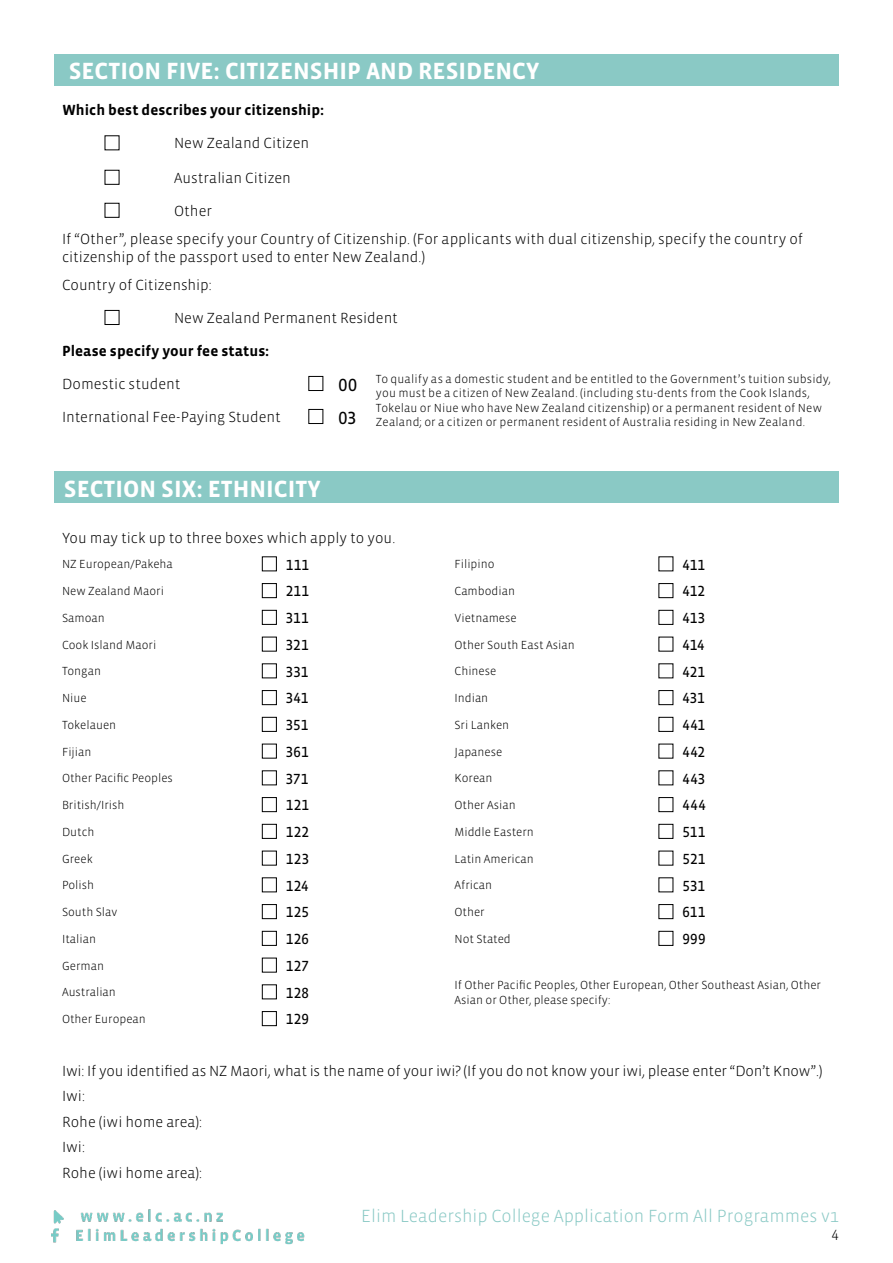
<style>
.page{position:relative;width:893px;height:1263px;background:#fff}
.page>*{position:absolute;margin:0;border:0;box-sizing:border-box;transform-origin:0 0}
.t1{font:700 24px "Vista Sans";color:#fff}
.t2{font:300 18px "Vista Sans";color:#8ac9c5}
.t3{font:18px "Vista Sans Alt Reg";color:#000}
.t4{font:300 15px/18px "Vista Sans";color:#000}
.t5{font:15px "Vista Sans Alt Reg";letter-spacing:.015em;color:#000}
.Paragraph_Style_1{font:700 15px "Vista Sans";letter-spacing:.005em;color:#000}
.t6{font:300 15px "Vista Sans Alt";color:#000}
.t7{font:300 12px/14.4px "Vista Sans";color:#000}
</style>
<div class="page">
<img style="left:53px;top:1228px;width:252px;height:17px">
<img style="left:51px;top:1209px;width:172px;height:31px">
<div style="left:54px;top:54px;width:785px;height:32px;background:#8ac9c5"></div>
<div style="left:54px;top:471px;width:785px;height:32px;background:#8ac9c5"></div>
<div style="left:105px;top:170px;width:14px;height:15px;border:1px solid #000"></div>
<div style="left:105px;top:203px;width:14px;height:15px;border:1px solid #000"></div>
<div style="left:105px;top:310px;width:14px;height:15px;border:1px solid #000"></div>
<div style="left:308px;top:376px;width:15px;height:15px;border:1px solid #000"></div>
<div style="left:308px;top:409px;width:15px;height:15px;border:1px solid #000"></div>
<div style="left:262px;top:556px;width:15px;height:15px;border:1px solid #000"></div>
<div style="left:262px;top:583px;width:15px;height:15px;border:1px solid #000"></div>
<div style="left:658px;top:583px;width:15px;height:15px;border:1px solid #000"></div>
<div style="left:262px;top:610px;width:15px;height:15px;border:1px solid #000"></div>
<div style="left:658px;top:610px;width:15px;height:15px;border:1px solid #000"></div>
<div style="left:262px;top:637px;width:15px;height:14px;border:1px solid #000"></div>
<div style="left:262px;top:663px;width:15px;height:15px;border:1px solid #000"></div>
<div style="left:262px;top:690px;width:15px;height:15px;border:1px solid #000"></div>
<div style="left:658px;top:690px;width:15px;height:15px;border:1px solid #000"></div>
<div style="left:262px;top:717px;width:15px;height:15px;border:1px solid #000"></div>
<div style="left:658px;top:717px;width:15px;height:15px;border:1px solid #000"></div>
<div style="left:262px;top:744px;width:15px;height:14px;border:1px solid #000"></div>
<div style="left:262px;top:770px;width:15px;height:15px;border:1px solid #000"></div>
<div style="left:262px;top:797px;width:15px;height:15px;border:1px solid #000"></div>
<div style="left:658px;top:797px;width:15px;height:15px;border:1px solid #000"></div>
<div style="left:262px;top:824px;width:15px;height:15px;border:1px solid #000"></div>
<div style="left:658px;top:824px;width:15px;height:15px;border:1px solid #000"></div>
<div style="left:262px;top:851px;width:15px;height:14px;border:1px solid #000"></div>
<div style="left:262px;top:877px;width:15px;height:15px;border:1px solid #000"></div>
<div style="left:262px;top:904px;width:15px;height:15px;border:1px solid #000"></div>
<div style="left:658px;top:904px;width:15px;height:15px;border:1px solid #000"></div>
<div style="left:262px;top:931px;width:15px;height:15px;border:1px solid #000"></div>
<div style="left:658px;top:931px;width:15px;height:15px;border:1px solid #000"></div>
<div style="left:262px;top:958px;width:15px;height:14px;border:1px solid #000"></div>
<div style="left:262px;top:984px;width:15px;height:15px;border:1px solid #000"></div>
<div style="left:262px;top:1011px;width:15px;height:15px;border:1px solid #000"></div>
<p class="t1" style="left:69px;top:59px;width:472px">SECTION FIVE: CITIZENSHIP AND RESIDENCY</p>
<p class="Paragraph_Style_1" style="left:62px;top:102px;width:264px">Which best describes your citizenship:</p>
<p class="t4" style="left:174px;top:135px;width:137px">New Zealand Citizen</p>
<p class="t4" style="left:174px;top:169px;width:118px">Australian Citizen</p>
<p class="t4" style="left:174px;top:202px;width:40px">Other</p>
<p class="t4" style="left:62px;top:230px;width:743px">If “Other”, please specify your Country of Citizenship. (For applicants with dual citizenship, specify the country of citizenship of the passport used to enter New Zealand.)</p>
<p class="t4" style="left:62px;top:276px;width:151px">Country of Citizenship:</p>
<p class="t4" style="left:174px;top:309px;width:225px">New Zealand Permanent Resident</p>
<p class="Paragraph_Style_1" style="left:62px;top:343px;width:209px">Please specify your fee status:</p>
<p class="t4" style="left:62px;top:375px;width:120px">Domestic student</p>
<p class="t3" style="left:339px;top:376px;width:20px">00</p>
<p class="t7" style="left:376px;top:372px;width:456px">To qualify as a domestic student and be entitled to the Government’s tuition subsidy, you must be a citizen of New Zealand. (including stu-dents from the Cook Islands, Tokelau or Niue who have New Zealand citizenship) or a permanent resident of New Zealand; or a citizen or permanent resident of Australia residing in New Zealand.</p>
<p class="t4" style="left:62px;top:408px;width:220px">International Fee-Paying Student</p>
<p class="t3" style="left:339px;top:409px;width:19px">03</p>
<p class="t1" style="left:64px;top:476px;width:258px">SECTION SIX: ETHNICITY</p>
<p class="t4" style="left:62px;top:530px;width:335px">You may tick up to three boxes which apply to you.</p>
<p class="t7" style="left:62px;top:557px;width:112px">NZ European/Pakeha</p>
<p class="t5" style="left:286px;top:557px;width:25px">111</p>
<p class="t7" style="left:454px;top:557px;width:42px">Filipino</p>
<p class="t5" style="left:682px;top:557px;width:24px">411</p>
<p class="t7" style="left:62px;top:584px;width:103px">New Zealand Maori</p>
<p class="t5" style="left:286px;top:584px;width:25px">211</p>
<p class="t7" style="left:454px;top:584px;width:62px">Cambodian</p>
<p class="t5" style="left:682px;top:584px;width:24px">412</p>
<p class="t7" style="left:62px;top:611px;width:44px">Samoan</p>
<p class="t5" style="left:286px;top:610px;width:24px">311</p>
<p class="t7" style="left:454px;top:611px;width:64px">Vietnamese</p>
<p class="t5" style="left:682px;top:610px;width:24px">413</p>
<p class="t7" style="left:62px;top:638px;width:96px">Cook Island Maori</p>
<p class="t5" style="left:286px;top:637px;width:24px">321</p>
<p class="t7" style="left:454px;top:638px;width:122px">Other South East Asian</p>
<p class="t5" style="left:682px;top:637px;width:24px">414</p>
<p class="t7" style="left:62px;top:664px;width:41px">Tongan</p>
<p class="t5" style="left:286px;top:664px;width:24px">331</p>
<p class="t7" style="left:454px;top:664px;width:43px">Chinese</p>
<p class="t5" style="left:682px;top:664px;width:24px">421</p>
<p class="t7" style="left:62px;top:691px;width:26px">Niue</p>
<p class="t5" style="left:286px;top:691px;width:24px">341</p>
<p class="t7" style="left:454px;top:691px;width:35px">Indian</p>
<p class="t5" style="left:682px;top:691px;width:24px">431</p>
<p class="t7" style="left:62px;top:718px;width:56px">Tokelauen</p>
<p class="t5" style="left:286px;top:717px;width:24px">351</p>
<p class="t7" style="left:454px;top:718px;width:56px">Sri Lanken</p>
<p class="t5" style="left:682px;top:717px;width:24px">441</p>
<p class="t7" style="left:62px;top:745px;width:31px">Fijian</p>
<p class="t5" style="left:286px;top:744px;width:24px">361</p>
<p class="t7" style="left:454px;top:745px;width:49px">Japanese</p>
<p class="t5" style="left:682px;top:744px;width:24px">442</p>
<p class="t7" style="left:62px;top:771px;width:112px">Other Pacific Peoples</p>
<p class="t5" style="left:286px;top:771px;width:24px">371</p>
<p class="t7" style="left:454px;top:771px;width:40px">Korean</p>
<p class="t5" style="left:682px;top:771px;width:24px">443</p>
<p class="t7" style="left:62px;top:798px;width:64px">British/Irish</p>
<p class="t5" style="left:286px;top:798px;width:25px">121</p>
<p class="t7" style="left:454px;top:798px;width:63px">Other Asian</p>
<p class="t5" style="left:682px;top:798px;width:25px">444</p>
<p class="t7" style="left:62px;top:825px;width:34px">Dutch</p>
<p class="t5" style="left:286px;top:824px;width:25px">122</p>
<p class="t7" style="left:454px;top:825px;width:81px">Middle Eastern</p>
<p class="t5" style="left:682px;top:824px;width:24px">511</p>
<p class="t7" style="left:62px;top:851px;width:32px">Greek</p>
<p class="t5" style="left:286px;top:851px;width:25px">123</p>
<p class="t7" style="left:454px;top:851px;width:81px">Latin American</p>
<p class="t5" style="left:682px;top:851px;width:24px">521</p>
<p class="t7" style="left:62px;top:878px;width:34px">Polish</p>
<p class="t5" style="left:286px;top:878px;width:24px">124</p>
<p class="t7" style="left:454px;top:878px;width:39px">African</p>
<p class="t5" style="left:682px;top:878px;width:24px">531</p>
<p class="t7" style="left:62px;top:905px;width:57px">South Slav</p>
<p class="t5" style="left:286px;top:905px;width:25px">125</p>
<p class="t7" style="left:454px;top:905px;width:32px">Other</p>
<p class="t5" style="left:682px;top:905px;width:24px">611</p>
<p class="t7" style="left:62px;top:932px;width:35px">Italian</p>
<p class="t5" style="left:286px;top:931px;width:25px">126</p>
<p class="t7" style="left:454px;top:932px;width:58px">Not Stated</p>
<p class="t5" style="left:682px;top:931px;width:25px">999</p>
<p class="t7" style="left:62px;top:958px;width:44px">German</p>
<p class="t5" style="left:286px;top:958px;width:25px">127</p>
<p class="t7" style="left:454px;top:978px;width:368px">If Other Pacific Peoples, Other European, Other Southeast Asian, Other<br>Asian or Other, please specify:</p>
<p class="t7" style="left:62px;top:985px;width:55px">Australian</p>
<p class="t5" style="left:286px;top:985px;width:25px">128</p>
<p class="t7" style="left:62px;top:1012px;width:85px">Other European</p>
<p class="t5" style="left:286px;top:1012px;width:25px">129</p>
<p class="t4" style="left:62px;top:1062px;width:762px">Iwi: If you identified as NZ Maori, what is the name of your iwi? (If you do not know your iwi, please enter “Don’t Know”.)</p>
<p class="t4" style="left:62px;top:1087px;width:24px">Iwi:</p>
<p class="t4" style="left:62px;top:1113px;width:142px">Rohe (iwi home area):</p>
<p class="t4" style="left:62px;top:1138px;width:24px">Iwi:</p>
<p class="t4" style="left:62px;top:1164px;width:142px">Rohe (iwi home area):</p>
<p class="t2" style="left:361px;top:1207px;width:479px">Elim Leadership College Application Form All Programmes v1</p>
<p class="t6" style="left:831px;top:1227px;width:9px">4</p>
</div>
